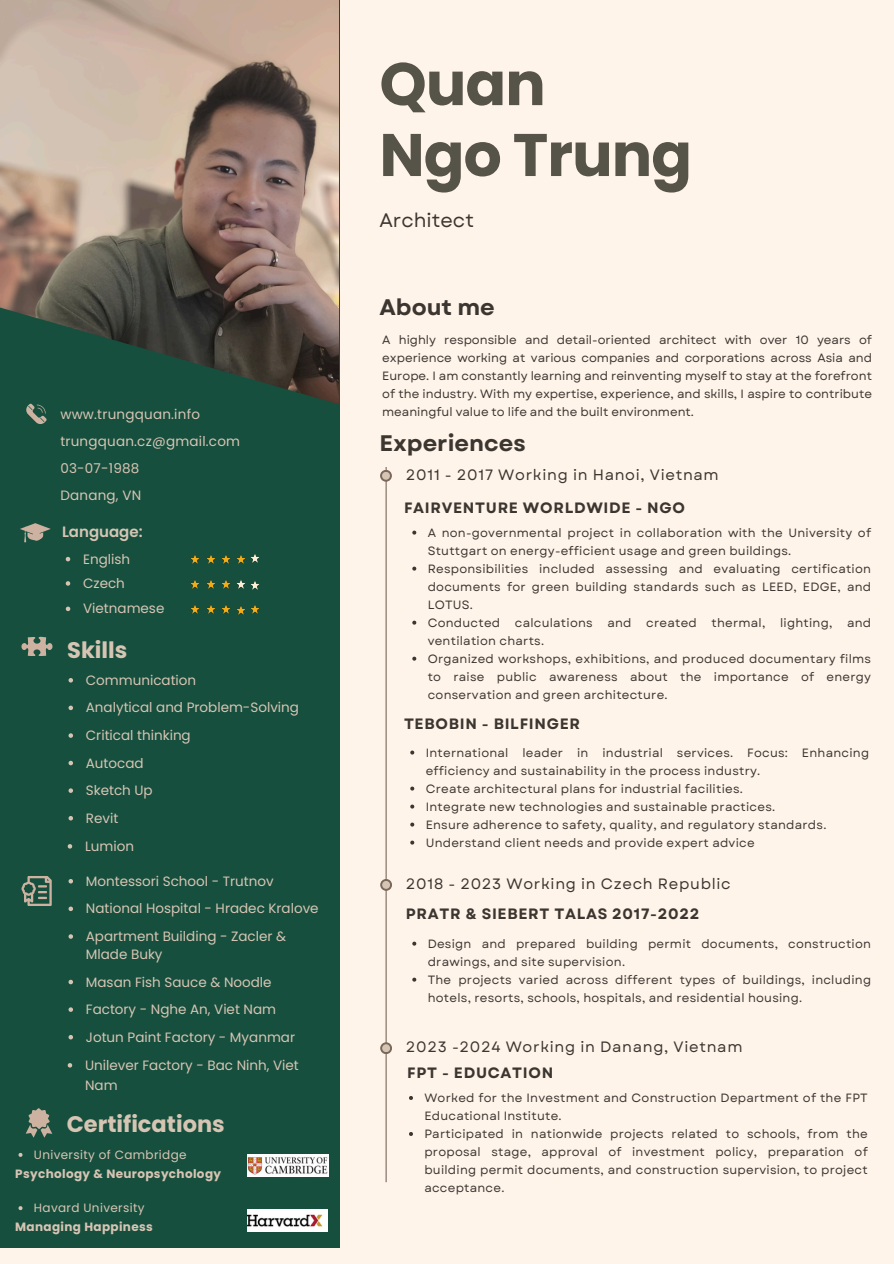
<style>
.page{position:relative;width:894px;height:1264px;background:#fff}
.page>*{position:absolute;margin:0;border:0;box-sizing:border-box;transform-origin:0 0}
.t1{font:700 60px/70.8px "Poppins";letter-spacing:-.015em;color:#565349}
.t2{font:700 22.5px "Poppins";color:#d7c5b4}
.t3{font:700 22.5px "Garet";color:#3c3631}
.t4{font:19.5px "Garet";color:#3c3631}
.t5{font:15px "Garet";letter-spacing:.045em;color:#3c3631}
.t6{font:700 15px "Garet";letter-spacing:.045em;color:#3c3631}
.t7{font:600 15px "Poppins";color:#d7c5b4}
.t8{font:13.5px/18px "Poppins";color:#d7c5b4}
.t9{font:12px/18px "Garet";letter-spacing:.02em;color:#3c3631}
.t10{font:700 12px "Poppins";letter-spacing:.03em;color:#d7c5b4}
.t11{font:12px "Poppins";letter-spacing:.03em;color:#d7c5b4}
</style>
<div class="page">
<div style="left:0;top:0;width:893px;height:1263px;background:#fff4ea"></div>
<div style="left:0;top:0;width:339px;height:1247px;background:#174f3e"></div>
<img style="left:0;top:0;width:338px;height:404px">
<svg style="left:20px;top:523px;width:31px;height:19px"></svg>
<svg style="left:26px;top:1108px;width:26px;height:29px"></svg>
<img style="left:247px;top:1209px;width:80px;height:22px">
<img style="left:247px;top:1154px;width:81px;height:22px">
<svg style="left:21px;top:636px;width:31px;height:20px"></svg>
<hr style="left:385px;top:467px;width:1px;height:715px;background:#7a685c">
<svg style="left:380px;top:470px;width:12px;height:11px"></svg>
<div style="left:382px;top:472px;width:8px;height:8px;background:#d7c5b4;border-radius:50%"></div>
<svg style="left:26px;top:404px;width:21px;height:20px"></svg>
<svg style="left:66px;top:581px;width:4px;height:4px"></svg>
<svg style="left:190px;top:555px;width:9px;height:8px"></svg>
<svg style="left:206px;top:555px;width:9px;height:8px"></svg>
<svg style="left:221px;top:555px;width:9px;height:8px"></svg>
<svg style="left:236px;top:554px;width:23px;height:9px"></svg>
<svg style="left:190px;top:580px;width:9px;height:8px"></svg>
<svg style="left:206px;top:580px;width:9px;height:8px"></svg>
<svg style="left:221px;top:580px;width:9px;height:8px"></svg>
<svg style="left:236px;top:580px;width:23px;height:9px"></svg>
<svg style="left:66px;top:557px;width:4px;height:4px"></svg>
<svg style="left:66px;top:606px;width:4px;height:5px"></svg>
<svg style="left:190px;top:605px;width:9px;height:9px"></svg>
<svg style="left:206px;top:605px;width:9px;height:9px"></svg>
<svg style="left:221px;top:605px;width:9px;height:9px"></svg>
<svg style="left:236px;top:605px;width:23px;height:9px"></svg>
<svg style="left:21px;top:876px;width:31px;height:30px"></svg>
<svg style="left:68px;top:678px;width:5px;height:4px"></svg>
<svg style="left:68px;top:788px;width:5px;height:5px"></svg>
<svg style="left:68px;top:705px;width:5px;height:5px"></svg>
<svg style="left:68px;top:816px;width:5px;height:4px"></svg>
<svg style="left:68px;top:733px;width:5px;height:4px"></svg>
<svg style="left:68px;top:760px;width:5px;height:5px"></svg>
<svg style="left:68px;top:844px;width:4px;height:4px"></svg>
<svg style="left:18px;top:1206px;width:4px;height:4px"></svg>
<svg style="left:18px;top:1152px;width:4px;height:4px"></svg>
<svg style="left:412px;top:530px;width:4px;height:4px"></svg>
<svg style="left:412px;top:566px;width:4px;height:4px"></svg>
<svg style="left:412px;top:620px;width:4px;height:4px"></svg>
<svg style="left:412px;top:656px;width:4px;height:4px"></svg>
<svg style="left:410px;top:750px;width:4px;height:4px"></svg>
<svg style="left:410px;top:786px;width:4px;height:4px"></svg>
<svg style="left:410px;top:804px;width:4px;height:4px"></svg>
<svg style="left:410px;top:822px;width:4px;height:4px"></svg>
<svg style="left:410px;top:840px;width:4px;height:4px"></svg>
<svg style="left:380px;top:879px;width:12px;height:11px"></svg>
<div style="left:382px;top:881px;width:8px;height:7px;background:#d7c5b4;border-radius:50%"></div>
<svg style="left:412px;top:941px;width:4px;height:4px"></svg>
<svg style="left:412px;top:977px;width:4px;height:4px"></svg>
<svg style="left:380px;top:1042px;width:12px;height:12px"></svg>
<div style="left:382px;top:1044px;width:8px;height:8px;background:#d7c5b4;border-radius:50%"></div>
<svg style="left:409px;top:1096px;width:4px;height:3px"></svg>
<svg style="left:409px;top:1132px;width:4px;height:3px"></svg>
<svg style="left:68px;top:879px;width:5px;height:4px"></svg>
<svg style="left:68px;top:1007px;width:5px;height:4px"></svg>
<svg style="left:68px;top:906px;width:5px;height:5px"></svg>
<svg style="left:68px;top:1035px;width:5px;height:4px"></svg>
<svg style="left:68px;top:934px;width:5px;height:4px"></svg>
<svg style="left:68px;top:979px;width:5px;height:5px"></svg>
<svg style="left:68px;top:1063px;width:4px;height:4px"></svg>
<p class="t8" style="left:60px;top:405px;width:141px">www.trungquan.info</p>
<p class="t8" style="left:60px;top:432px;width:181px">trungquan.cz@gmail.com</p>
<p class="t8" style="left:60px;top:459px;width:80px">03-07-1988</p>
<p class="t8" style="left:60px;top:486px;width:83px">Danang, VN</p>
<p class="t7" style="left:62px;top:521px;width:82px">Language:</p>
<p class="t8" style="left:83px;top:550px;width:49px">English</p>
<p class="t8" style="left:83px;top:599px;width:83px">Vietnamese</p>
<p class="t8" style="left:83px;top:574px;width:43px">Czech</p>
<p class="t2" style="left:67px;top:634px;width:62px">Skills</p>
<p class="t8" style="left:86px;top:671px;width:112px">Communication</p>
<p class="t8" style="left:86px;top:698px;width:214px">Analytical and Problem-Solving</p>
<p class="t8" style="left:86px;top:726px;width:106px">Critical thinking</p>
<p class="t8" style="left:86px;top:753px;width:59px">Autocad</p>
<p class="t8" style="left:86px;top:781px;width:68px">Sketch Up</p>
<p class="t8" style="left:86px;top:809px;width:34px">Revit</p>
<p class="t8" style="left:85px;top:837px;width:50px">Lumion</p>
<p class="t8" style="left:86px;top:872px;width:189px">Montessori School - Trutnov</p>
<p class="t8" style="left:86px;top:899px;width:234px">National Hospital - Hradec Kralove</p>
<h1 class="t8" style="left:86px;top:927px;width:202px">Apartment Building - Zacler &amp;<br>Mlade Buky</h1>
<h3 class="t8" style="left:86px;top:972px;width:187px">Masan Fish Sauce &amp; Noodle</h3>
<p class="t8" style="left:86px;top:1000px;width:192px">Factory - Nghe An, Viet Nam</p>
<p class="t8" style="left:86px;top:1027px;width:211px">Jotun Paint Factory - Myanmar</p>
<h2 class="t8" style="left:85px;top:1054px;width:215px;line-height:20.2px">Unilever Factory - Bac Ninh, Viet<br>Nam</h2>
<p class="t2" style="left:67px;top:1108px;width:159px">Certifications</p>
<p class="t11" style="left:34px;top:1146px;width:154px">University of Cambridge</p>
<p class="t10" style="left:15px;top:1165px;width:207px">Psychology &amp; Neuropsychology</p>
<p class="t11" style="left:34px;top:1199px;width:112px">Havard University</p>
<p class="t10" style="left:15px;top:1218px;width:139px">Managing Happiness</p>
<h2 class="t1" style="left:379px;top:49px;width:314px">Quan<br>Ngo Trung</h2>
<p class="t4" style="left:379px;top:206px;width:96px">Architect</p>
<p class="t3" style="left:379px;top:290px;width:117px">About me</p>
<p class="t9" style="left:382px;top:331px;width:491px;text-align:justify">A highly responsible and detail-oriented architect with over 10 years of experience working at various companies and corporations across Asia and Europe. I am constantly learning and reinventing myself to stay at the forefront of the industry. With my expertise, experience, and skills, I aspire to contribute meaningful value to life and the built environment.</p>
<p class="t3" style="left:379px;top:426px;width:148px">Experiences</p>
<p class="t5" style="left:406px;top:463px;width:314px">2011 - 2017 Working in Hanoi, Vietnam</p>
<p class="t6" style="left:404px;top:496px;width:282px">FAIRVENTURE WORLDWIDE - NGO</p>
<p class="t9" style="left:427px;top:523px;width:445px">A non-governmental project in collaboration with the University of<br>Stuttgart on energy-efficient usage and green buildings.</p>
<p class="t9" style="left:427px;top:559px;width:445px;text-align:justify">Responsibilities included assessing and evaluating certification documents for green building standards such as LEED, EDGE, and LOTUS.</p>
<p class="t9" style="left:427px;top:613px;width:445px">Conducted calculations and created thermal, lighting, and ventilation charts.</p>
<p class="t9" style="left:427px;top:649px;width:445px;text-align:justify">Organized workshops, exhibitions, and produced documentary films to raise public awareness about the importance of energy conservation and green architecture.</p>
<p class="t6" style="left:404px;top:713px;width:177px">TEBOBIN - BILFINGER</p>
<p class="t9" style="left:425px;top:743px;width:445px">International leader in industrial services. Focus: Enhancing efficiency and sustainability in the process industry.</p>
<p class="t9" style="left:425px;top:779px;width:318px">Create architectural plans for industrial facilities.</p>
<p class="t9" style="left:425px;top:797px;width:351px">Integrate new technologies and sustainable practices.</p>
<p class="t9" style="left:425px;top:815px;width:402px">Ensure adherence to safety, quality, and regulatory standards.</p>
<p class="t9" style="left:425px;top:833px;width:330px">Understand client needs and provide expert advice</p>
<p class="t5" style="left:406px;top:872px;width:326px">2018 - 2023 Working in Czech Republic</p>
<p class="t6" style="left:406px;top:902px;width:295px">PRATR &amp; SIEBERT TALAS 2017-2022</p>
<p class="t9" style="left:427px;top:934px;width:445px">Design and prepared building permit documents, construction drawings, and site supervision.</p>
<p class="t9" style="left:427px;top:970px;width:445px">The projects varied across different types of buildings, including hotels, resorts, schools, hospitals, and residential housing.</p>
<p class="t5" style="left:406px;top:1036px;width:338px">2023 -2024 Working in Danang, Vietnam</p>
<h2 class="t9" style="left:424px;top:1088px;width:445px">Worked for the Investment and Construction Department of the FPT<br>Educational Institute.</h2>
<p class="t9" style="left:424px;top:1124px;width:445px;text-align:justify">Participated in nationwide projects related to schools, from the proposal stage, approval of investment policy, preparation of building permit documents, and construction supervision, to project acceptance.</p>
<p class="t6" style="left:407px;top:1061px;width:147px">FPT - EDUCATION</p>
</div>
